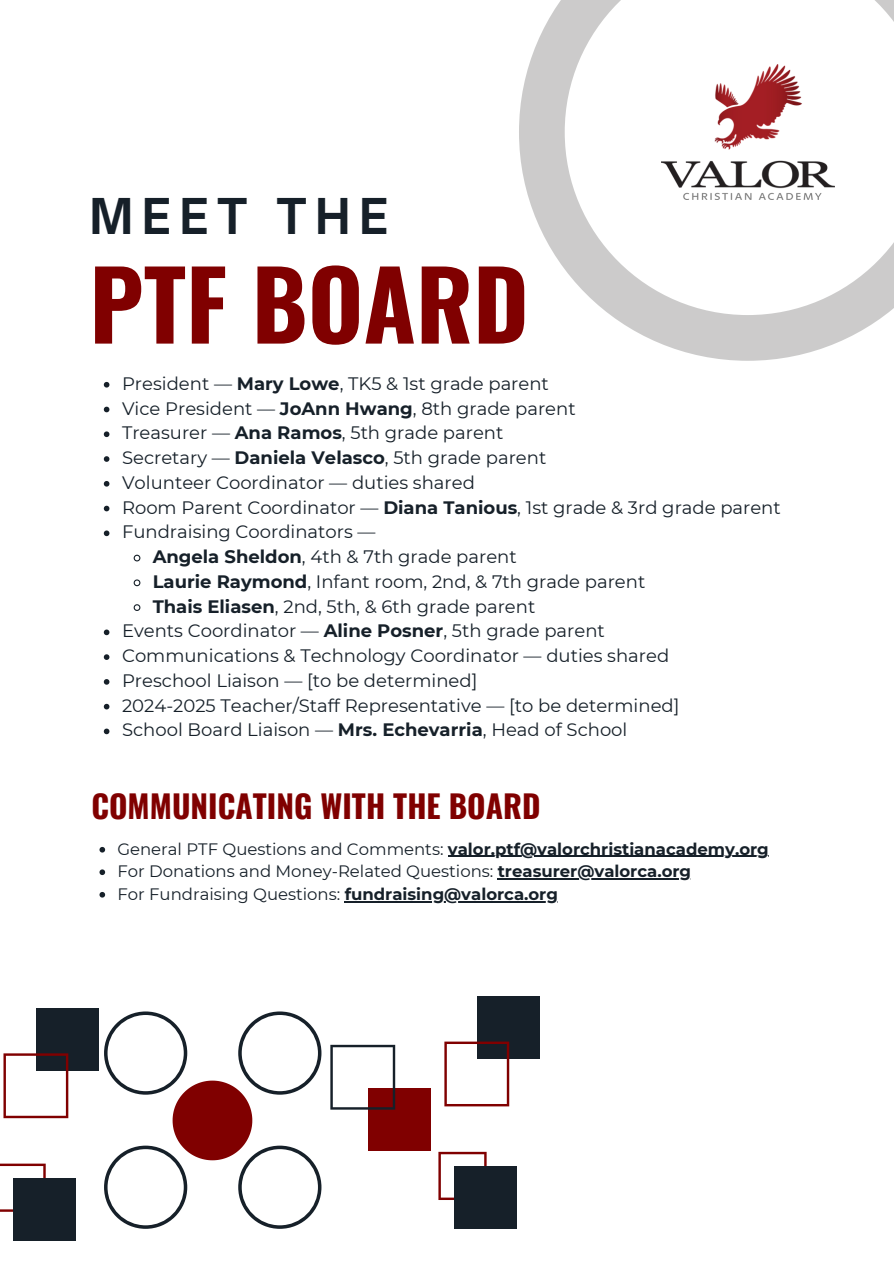
<style>
.page{position:relative;width:894px;height:1264px;background:#fff}
.page>*{position:absolute;margin:0;border:0;box-sizing:border-box;transform-origin:0 0}
.t1{font:700 95.1px "Oswald";color:#800000}
.t2{font:700 47.25px "Open Sauce One";letter-spacing:.18em;color:#162029}
.t3{font:700 31.5px "Oswald";color:#800000}
.t4{font:18px "Montserrat";color:#162029}
.t5{font:16.5px "Montserrat";color:#162029}
.t6{font:700 16.5px "Montserrat";color:#162029}
.s1{font-weight:700}
.s2{font-weight:400}
</style>
<div class="page">
<svg style="left:519px;top:0;width:374px;height:360px"></svg>
<svg style="left:104px;top:1011px;width:217px;height:217px"></svg>
<div style="left:36px;top:1008px;width:62px;height:62px;background:#162029"></div>
<svg style="left:3px;top:1053px;width:65px;height:65px"></svg>
<svg style="left:0;top:1163px;width:46px;height:48px"></svg>
<div style="left:13px;top:1178px;width:63px;height:62px;background:#162029"></div>
<div style="left:476px;top:996px;width:63px;height:63px;background:#162029"></div>
<div style="left:368px;top:1088px;width:63px;height:62px;background:#800000"></div>
<svg style="left:444px;top:1041px;width:65px;height:65px"></svg>
<svg style="left:438px;top:1151px;width:48px;height:48px"></svg>
<svg style="left:330px;top:1044px;width:65px;height:65px"></svg>
<div style="left:454px;top:1166px;width:62px;height:62px;background:#162029"></div>
<svg style="left:104px;top:382px;width:5px;height:5px"></svg>
<svg style="left:104px;top:406px;width:5px;height:6px"></svg>
<svg style="left:104px;top:431px;width:5px;height:6px"></svg>
<svg style="left:104px;top:456px;width:5px;height:6px"></svg>
<svg style="left:104px;top:481px;width:5px;height:5px"></svg>
<svg style="left:104px;top:505px;width:5px;height:6px"></svg>
<svg style="left:104px;top:530px;width:5px;height:6px"></svg>
<svg style="left:133px;top:554px;width:8px;height:8px"></svg>
<svg style="left:133px;top:579px;width:8px;height:8px"></svg>
<svg style="left:133px;top:604px;width:8px;height:7px"></svg>
<svg style="left:104px;top:629px;width:5px;height:6px"></svg>
<svg style="left:104px;top:654px;width:5px;height:6px"></svg>
<svg style="left:104px;top:679px;width:5px;height:5px"></svg>
<svg style="left:104px;top:703px;width:5px;height:6px"></svg>
<svg style="left:104px;top:728px;width:5px;height:6px"></svg>
<img style="left:661px;top:65px;width:172px;height:135px">
<svg style="left:99px;top:847px;width:6px;height:5px"></svg>
<hr style="left:448px;top:856px;width:320px;height:1px;background:#162029">
<svg style="left:99px;top:869px;width:6px;height:6px"></svg>
<hr style="left:497px;top:878px;width:194px;height:1px;background:#162029">
<svg style="left:99px;top:892px;width:6px;height:5px"></svg>
<hr style="left:344px;top:901px;width:214px;height:1px;background:#162029">
<p class="t2" style="left:89px;top:187px;width:300px">MEET THE</p>
<p class="t1" style="left:89px;top:230px;width:441px">PTF BOARD</p>
<h2 class="t4" style="left:122px;top:372px;width:428px">President — <span class="s1">Mary Lowe</span>, TK5 &amp; 1st grade parent</h2>
<h1 class="t4" style="left:122px;top:397px;width:455px">Vice President — <span class="s1">JoAnn Hwang</span>, 8th grade parent</h1>
<p class="t4" style="left:122px;top:422px;width:383px">Treasurer — <span class="s1">Ana Ramos</span>, 5th grade parent</p>
<p class="t4" style="left:122px;top:446px;width:425px">Secretary — <span class="s1">Daniela Velasco</span>, 5th grade parent</p>
<p class="t4" style="left:122px;top:471px;width:354px">Volunteer Coordinator — duties shared</p>
<p class="t4" style="left:122px;top:496px;width:660px">Room Parent Coordinator — <span class="s1">Diana Tanious</span>, 1st grade &amp; 3rd grade parent</p>
<p class="t4" style="left:122px;top:521px;width:255px">Fundraising Coordinators —</p>
<p class="t4" style="left:153px;top:545px;width:365px"><span class="s1">Angela Sheldon</span>, 4th &amp; 7th grade parent</p>
<p class="t4" style="left:153px;top:570px;width:494px"><span class="s1">Laurie Raymond</span>, Infant room, 2nd, &amp; 7th grade parent</p>
<p class="t4" style="left:153px;top:595px;width:384px"><span class="s1">Thais Eliasen</span>, 2nd, 5th, &amp; 6th grade parent</p>
<p class="t4" style="left:122px;top:620px;width:484px">Events Coordinator — <span class="s1">Aline Posner</span>, 5th grade parent</p>
<p class="t4" style="left:122px;top:644px;width:548px">Communications &amp; Technology Coordinator — duties shared</p>
<p class="t4" style="left:122px;top:669px;width:357px">Preschool Liaison — [to be determined]</p>
<p class="t4" style="left:122px;top:694px;width:558px">2024-2025 Teacher/Staff Representative — [to be determined]</p>
<p class="t4" style="left:122px;top:719px;width:506px">School Board Liaison — <span class="s1">Mrs. Echevarria</span>, Head of School</p>
<p class="t3" style="left:91px;top:781px;width:450px">COMMUNICATING WITH THE BOARD</p>
<h3 class="t6" style="left:117px;top:838px;width:652px"><span class="s2">General PTF Questions and Comments:</span> valor.ptf@valorchristianacademy.org</h3>
<p class="t5" style="left:117px;top:861px;width:575px">For Donations and Money-Related Questions: <span class="s1">treasurer@valorca.org</span></p>
<p class="t5" style="left:117px;top:883px;width:442px">For Fundraising Questions: <span class="s1">fundraising@valorca.org</span></p>
</div>
